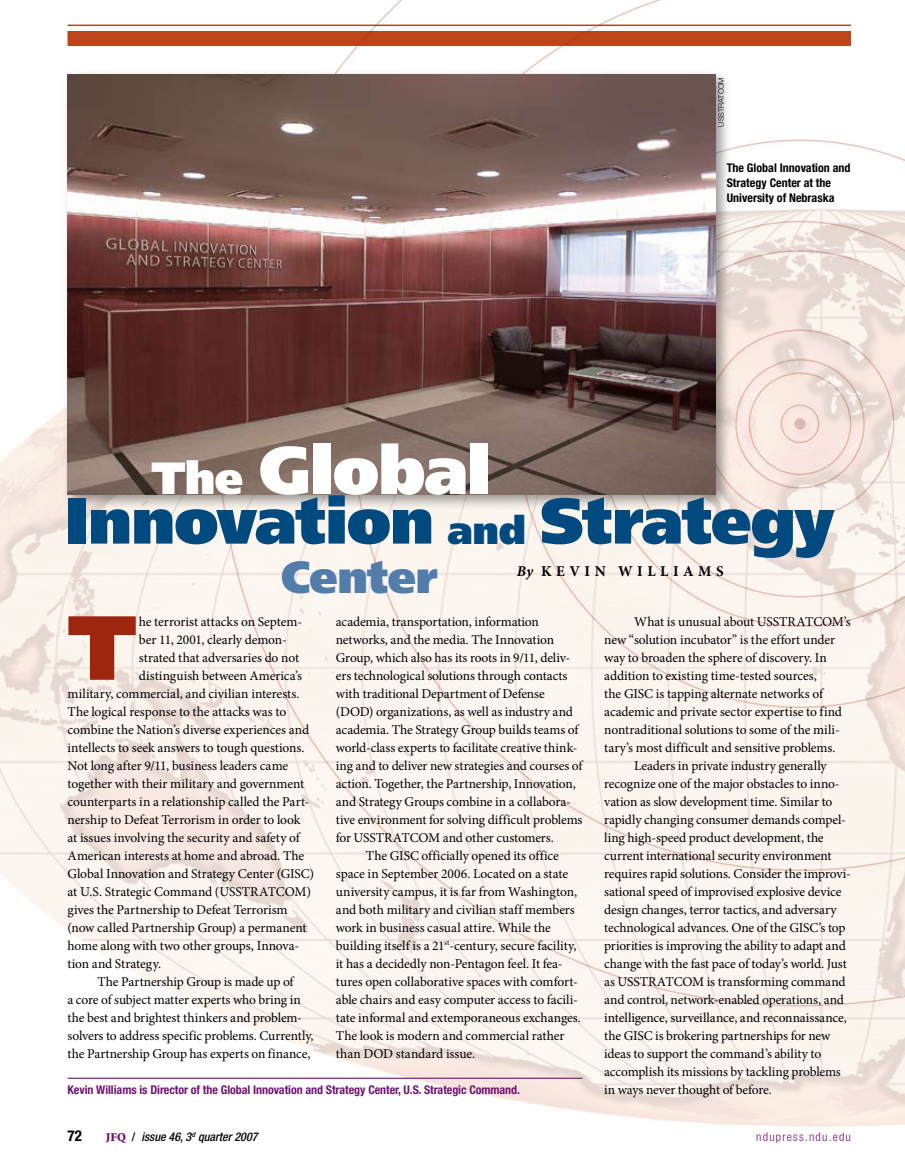
<style>
.page{position:relative;width:905px;height:1175px;background:#fff}
.page>*{position:absolute;margin:0;border:0;box-sizing:border-box;transform-origin:0 0}
.t1{font:900 90.9px "Frutiger LT Std";color:#9e250e}
.t2{font:900 67.5px "Frutiger LT Std";letter-spacing:-.02em;color:#fff}
.t3{font:900 64.5px "Frutiger LT Std";letter-spacing:-.015em;color:#004a80}
.t4{font:900 45px "Frutiger LT Std";letter-spacing:-.01em;color:#527daa}
.t5{font:700 15px "Minion Pro";letter-spacing:.3em;color:#000}
.t6{font:700 condensed 15px "Helvetica Neue LT Std";color:#000}
.t7{font:13.5px "Minion Pro";letter-spacing:-.01em;color:#000}
.t8{font:700 condensed 12px "Helvetica Neue LT Std";letter-spacing:-.005em;color:#701471}
.t9{font:700 condensed 12px/15px "Helvetica Neue LT Std";color:#000}
.t10{font:italic 500 condensed 12px "Helvetica Neue LT Std";color:#000}
.t11{font:300 condensed 12px "Helvetica Neue LT Std";letter-spacing:.1em;color:#701471}
.t12{font:300 7.5px "Helvetica Neue LT Std";color:#000}
.s1{font-size:45px}
.s2{font-size:39px}
.s3{font-style:italic}
.s4{font-family:"Minion Std";font-weight:900;font-style:normal;font-stretch:normal;color:#701471}
.s5{font-style:normal}
</style>
<div class="page">
<div style="left:68px;top:31px;width:782px;height:15px;background:#bd4618"></div>
<hr style="left:68px;top:25px;width:782px;height:1px;background:#bd4618">
<img style="left:0;top:208px;width:904px;height:918px">
<div style="left:62px;top:68px;width:671px;height:443px;background:#000;opacity:.4"></div>
<img style="left:68px;top:74px;width:647px;height:420px">
<hr style="left:68px;top:1077px;width:514px;height:1px;background:#701471">
<p class="t12" style="left:716px;top:126px;width:51px;rotate:-90deg">USSTRATCOM</p>
<p class="t9" style="left:726px;top:160px;width:125px">The Global Innovation and<br>Strategy Center at the<br>University of Nebraska</p>
<h2 class="t2" style="left:151px;top:429px;width:341px"><span class="s1">The</span> Global</h2>
<h3 class="t3" style="left:65px;top:481px;width:770px">Innovation <span class="s2">and</span> Strategy</h3>
<h3 class="t4" style="left:281px;top:550px;width:158px">Center</h3>
<p class="t5" style="left:517px;top:560px;width:208px"><span class="s3">By</span> KEVIN WILLIAMS</p>
<h1 class="t1" style="left:68px;top:592px;width:71px">T</h1>
<p class="t7" style="left:139px;top:612px;width:165px">he terrorist attacks on Septem-</p>
<p class="t7" style="left:139px;top:630px;width:149px">ber 11, 2001, clearly demon-</p>
<p class="t7" style="left:139px;top:648px;width:162px">strated that adversaries do not</p>
<p class="t7" style="left:139px;top:666px;width:165px">distinguish between America’s</p>
<p class="t7" style="left:68px;top:684px;width:233px">military, commercial, and civilian interests.</p>
<p class="t7" style="left:68px;top:702px;width:220px">The logical response to the attacks was to</p>
<p class="t7" style="left:68px;top:720px;width:243px">combine the Nation’s diverse experiences and</p>
<p class="t7" style="left:68px;top:738px;width:238px">intellects to seek answers to tough questions.</p>
<p class="t7" style="left:68px;top:756px;width:222px">Not long after 9/11, business leaders came</p>
<p class="t7" style="left:68px;top:774px;width:238px">together with their military and government</p>
<p class="t7" style="left:68px;top:792px;width:243px">counterparts in a relationship called the Part-</p>
<p class="t7" style="left:68px;top:810px;width:234px">nership to Defeat Terrorism in order to look</p>
<p class="t7" style="left:68px;top:828px;width:234px">at issues involving the security and safety of</p>
<p class="t7" style="left:68px;top:846px;width:238px">American interests at home and abroad. The</p>
<p class="t7" style="left:68px;top:864px;width:248px">Global Innovation and Strategy Center (GISC)</p>
<p class="t7" style="left:68px;top:882px;width:245px">at U.S. Strategic Command (USSTRATCOM)</p>
<p class="t7" style="left:68px;top:900px;width:221px">gives the Partnership to Defeat Terrorism</p>
<p class="t7" style="left:68px;top:918px;width:240px">(now called Partnership Group) a permanent</p>
<p class="t7" style="left:68px;top:936px;width:233px">home along with two other groups, Innova-</p>
<p class="t7" style="left:68px;top:954px;width:95px">tion and Strategy.</p>
<p class="t7" style="left:98px;top:972px;width:197px">The Partnership Group is made up of</p>
<p class="t7" style="left:68px;top:990px;width:235px">a core of subject matter experts who bring in</p>
<p class="t7" style="left:68px;top:1008px;width:236px">the best and brightest thinkers and problem-</p>
<p class="t7" style="left:68px;top:1026px;width:248px">solvers to address specific problems. Currently,</p>
<p class="t7" style="left:68px;top:1044px;width:245px">the Partnership Group has experts on finance,</p>
<p class="t7" style="left:336px;top:612px;width:204px">academia, transportation, information</p>
<p class="t7" style="left:336px;top:630px;width:220px">networks, and the media. The Innovation</p>
<p class="t7" style="left:336px;top:648px;width:236px">Group, which also has its roots in 9/11, deliv-</p>
<p class="t7" style="left:336px;top:666px;width:233px">ers technological solutions through contacts</p>
<p class="t7" style="left:336px;top:684px;width:210px">with traditional Department of Defense</p>
<p class="t7" style="left:336px;top:702px;width:238px">(DOD) organizations, as well as industry and</p>
<p class="t7" style="left:336px;top:720px;width:244px">academia. The Strategy Group builds teams of</p>
<p class="t7" style="left:336px;top:738px;width:243px">world-class experts to facilitate creative think-</p>
<p class="t7" style="left:336px;top:756px;width:248px">ing and to deliver new strategies and courses of</p>
<p class="t7" style="left:336px;top:774px;width:241px">action. Together, the Partnership, Innovation,</p>
<p class="t7" style="left:336px;top:792px;width:236px">and Strategy Groups combine in a collabora-</p>
<p class="t7" style="left:336px;top:810px;width:248px">tive environment for solving difficult problems</p>
<p class="t7" style="left:336px;top:828px;width:219px">for USSTRATCOM and other customers.</p>
<p class="t7" style="left:366px;top:846px;width:194px">The GISC officially opened its office</p>
<p class="t7" style="left:336px;top:864px;width:234px">space in September 2006. Located on a state</p>
<p class="t7" style="left:336px;top:882px;width:243px">university campus, it is far from Washington,</p>
<p class="t7" style="left:336px;top:900px;width:240px">and both military and civilian staff members</p>
<p class="t7" style="left:336px;top:918px;width:216px">work in business casual attire. While the</p>
<p class="t7" style="left:336px;top:936px;width:242px">building itself is a 21<sup>st</sup>-century, secure facility,</p>
<p class="t7" style="left:336px;top:954px;width:228px">it has a decidedly non-Pentagon feel. It fea-</p>
<p class="t7" style="left:336px;top:972px;width:243px">tures open collaborative spaces with comfort-</p>
<p class="t7" style="left:336px;top:990px;width:244px">able chairs and easy computer access to facili-</p>
<p class="t7" style="left:336px;top:1008px;width:246px">tate informal and extemporaneous exchanges.</p>
<p class="t7" style="left:336px;top:1026px;width:230px">The look is modern and commercial rather</p>
<p class="t7" style="left:336px;top:1044px;width:141px">than DOD standard issue.</p>
<p class="t8" style="left:68px;top:1082px;width:454px">Kevin Williams is Director of the Global Innovation and Strategy Center, U.S. Strategic Command.</p>
<p class="t7" style="left:634px;top:612px;width:218px">What is unusual about USSTRATCOM’s</p>
<p class="t7" style="left:604px;top:630px;width:232px">new “solution incubator” is the effort under</p>
<p class="t7" style="left:604px;top:648px;width:224px">way to broaden the sphere of discovery. In</p>
<p class="t7" style="left:604px;top:666px;width:214px">addition to existing time-tested sources,</p>
<p class="t7" style="left:604px;top:684px;width:220px">the GISC is tapping alternate networks of</p>
<p class="t7" style="left:604px;top:702px;width:239px">academic and private sector expertise to find</p>
<p class="t7" style="left:604px;top:720px;width:237px">nontraditional solutions to some of the mili-</p>
<p class="t7" style="left:604px;top:738px;width:233px">tary’s most difficult and sensitive problems.</p>
<p class="t7" style="left:634px;top:756px;width:194px">Leaders in private industry generally</p>
<p class="t7" style="left:604px;top:774px;width:237px">recognize one of the major obstacles to inno-</p>
<p class="t7" style="left:604px;top:792px;width:230px">vation as slow development time. Similar to</p>
<p class="t7" style="left:604px;top:810px;width:243px">rapidly changing consumer demands compel-</p>
<p class="t7" style="left:604px;top:828px;width:221px">ling high-speed product development, the</p>
<p class="t7" style="left:604px;top:846px;width:229px">current international security environment</p>
<p class="t7" style="left:604px;top:864px;width:248px">requires rapid solutions. Consider the improvi-</p>
<p class="t7" style="left:604px;top:882px;width:239px">sational speed of improvised explosive device</p>
<p class="t7" style="left:604px;top:900px;width:234px">design changes, terror tactics, and adversary</p>
<p class="t7" style="left:604px;top:918px;width:243px">technological advances. One of the GISC’s top</p>
<p class="t7" style="left:604px;top:936px;width:243px">priorities is improving the ability to adapt and</p>
<p class="t7" style="left:604px;top:954px;width:244px">change with the fast pace of today’s world. Just</p>
<p class="t7" style="left:604px;top:972px;width:243px">as USSTRATCOM is transforming command</p>
<p class="t7" style="left:604px;top:990px;width:241px">and control, network-enabled operations, and</p>
<p class="t7" style="left:604px;top:1008px;width:244px">intelligence, surveillance, and reconnaissance,</p>
<p class="t7" style="left:604px;top:1026px;width:228px">the GISC is brokering partnerships for new</p>
<p class="t7" style="left:604px;top:1044px;width:218px">ideas to support the command’s ability to</p>
<p class="t7" style="left:604px;top:1062px;width:238px">accomplish its missions by tackling problems</p>
<p class="t7" style="left:604px;top:1080px;width:169px">in ways never thought of before.</p>
<p class="t6" style="left:68px;top:1126px;width:16px">72</p>
<p class="t10" style="left:106px;top:1129px;width:153px"><span class="s4">JFQ</span> <span class="s5">/</span> issue 46, 3<sup>d</sup> quarter 2007</p>
<p class="t11" style="left:756px;top:1129px;width:96px">ndupress.ndu.edu</p>
</div>
